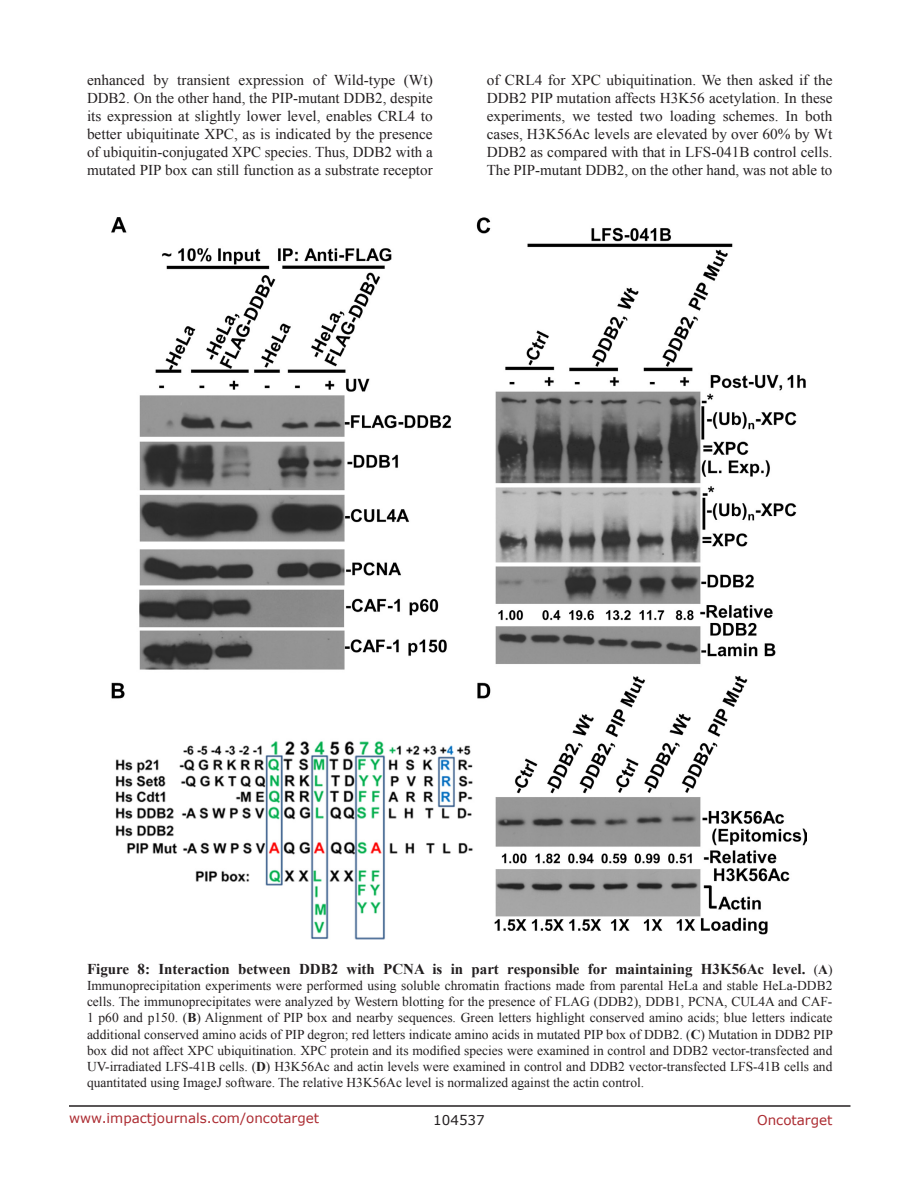
<style>
.page{position:relative;width:918px;height:1188px;background:#fff}
.page>*{position:absolute;margin:0;border:0;box-sizing:border-box;transform-origin:0 0}
.BodyText{font:15px/18px "Times New Roman";color:#231f20;text-align:justify}
.FigureText{font:700 15px "Times New Roman";color:#231f20}
.FigureText-2{font:13.5px/16.2px "Times New Roman";color:#231f20;text-align:justify}
.t1{font:13.5px "Verdana";color:#ac2b31}
.t2{font:13.5px "Verdana";color:#231f20}
.s1{font-weight:400;font-size:13.5px}
.s2{font-size:13.5px}
.s3{font-weight:700}
</style>
<div class="page">
<hr style="left:69px;top:1105px;width:781px;height:2px;background:#231f20">
<img style="left:112px;top:218px;width:694px;height:722px">
<p class="BodyText" style="left:87px;top:71px;width:347px">enhanced by transient expression of Wild-type (Wt)<br>DDB2. On the other hand, the PIP-mutant DDB2, despite its expression at slightly lower level, enables CRL4 to better ubiquitinate XPC, as is indicated by the presence of ubiquitin-conjugated XPC species. Thus, DDB2 with a mutated PIP box can still function as a substrate receptor</p>
<p class="BodyText" style="left:487px;top:71px;width:347px">of CRL4 for XPC ubiquitination. We then asked if the DDB2 PIP mutation affects H3K56 acetylation. In these experiments, we tested two loading schemes. In both cases, H3K56Ac levels are elevated by over 60% by Wt DDB2 as compared with that in LFS-041B control cells.<br>The PIP-mutant DDB2, on the other hand, was not able to</p>
<p class="FigureText" style="left:87px;top:958px;width:747px">Figure 8: Interaction between DDB2 with PCNA is in part responsible for maintaining H3K56Ac level. <span class="s1">(</span><span class="s2">A</span><span class="s1">)</span></p>
<p class="FigureText-2" style="left:87px;top:977px;width:747px">Immunoprecipitation experiments were performed using soluble chromatin fractions made from parental HeLa and stable HeLa-DDB2 cells. The immunoprecipitates were analyzed by Western blotting for the presence of FLAG (DDB2), DDB1, PCNA, CUL4A and CAF-1 p60 and p150. (<span class="s3">B</span>) Alignment of PIP box and nearby sequences. Green letters highlight conserved amino acids; blue letters indicate additional conserved amino acids of PIP degron; red letters indicate amino acids in mutated PIP box of DDB2. (<span class="s3">C</span>) Mutation in DDB2 PIP box did not affect XPC ubiquitination. XPC protein and its modified species were examined in control and DDB2 vector-transfected and UV-irradiated LFS-41B cells. (<span class="s3">D</span>) H3K56Ac and actin levels were examined in control and DDB2 vector-transfected LFS-41B cells and quantitated using ImageJ software. The relative H3K56Ac level is normalized against the actin control.</p>
<p class="t1" style="left:69px;top:1109px;width:252px">www.impactjournals.com/oncotarget</p>
<p class="t2" style="left:433px;top:1111px;width:53px">104537</p>
<p class="t1" style="left:757px;top:1111px;width:77px">Oncotarget</p>
</div>
